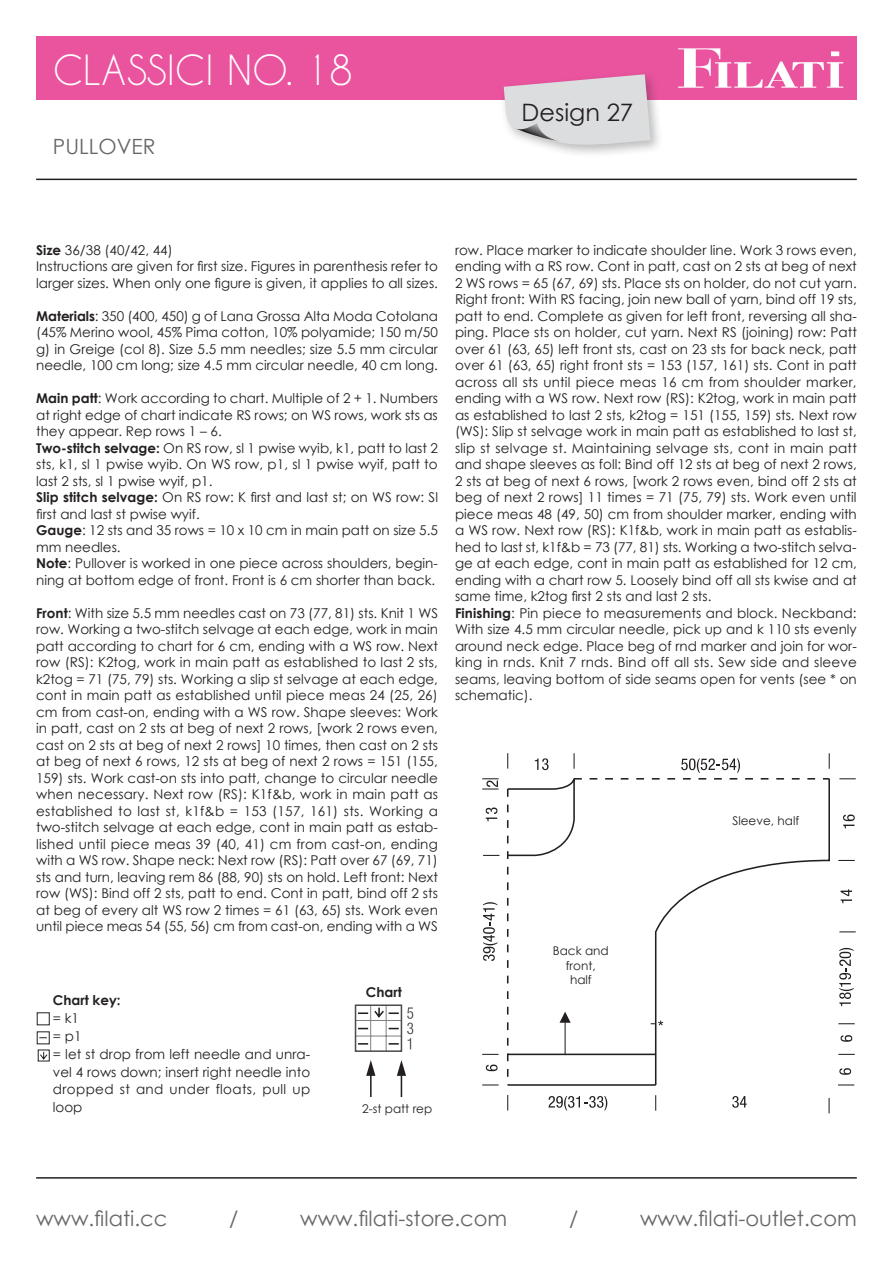
<style>
.page{position:relative;width:893px;height:1263px;background:#fff}
.page>*{position:absolute;margin:0;border:0;box-sizing:border-box;transform-origin:0 0}
.t1{font:39px "Caviar Dreams";color:#fff}
.t2{font:24px "Century Gothic";color:#231f20}
.t3{font:21px "Century Gothic";color:#67676a}
.t4{font:13.5px/16.5px "Century Gothic";color:#231f20}
.t5{font:700 13.5px "Century Gothic";color:#231f20}
.t6{font:12px/14.4px "Century Gothic";color:#231f20;text-align:center}
.s1{font-weight:700}
</style>
<div class="page">
<hr style="left:36px;top:1177px;width:821px;height:1px;background:#231f20">
<hr style="left:36px;top:179px;width:821px;height:1px;background:#231f20">
<div style="left:36px;top:36px;width:821px;height:64px;background:#ea549f"></div>
<svg style="left:678px;top:48px;width:165px;height:40px"></svg>
<div style="left:499px;top:70px;width:165px;height:88px;background:#231f20;opacity:.3"></div>
<svg style="left:504px;top:74px;width:147px;height:76px;background:#dcced7"></svg>
<svg style="left:655px;top:1095px;width:1px;height:16px"></svg>
<svg style="left:828px;top:1098px;width:2px;height:15px"></svg>
<svg style="left:838px;top:1084px;width:16px;height:1px"></svg>
<svg style="left:507px;top:1095px;width:1px;height:15px"></svg>
<svg style="left:839px;top:931px;width:17px;height:1px"></svg>
<svg style="left:483px;top:855px;width:16px;height:1px"></svg>
<svg style="left:482px;top:1084px;width:17px;height:1px"></svg>
<svg style="left:838px;top:1054px;width:17px;height:1px"></svg>
<svg style="left:482px;top:1054px;width:17px;height:1px"></svg>
<svg style="left:838px;top:1023px;width:17px;height:1px"></svg>
<svg style="left:838px;top:860px;width:17px;height:1px"></svg>
<svg style="left:507px;top:753px;width:1px;height:16px"></svg>
<svg style="left:839px;top:778px;width:17px;height:1px"></svg>
<svg style="left:507px;top:778px;width:323px;height:308px"></svg>
<svg style="left:549px;top:1096px;width:58px;height:14px"></svg>
<svg style="left:732px;top:1096px;width:15px;height:12px"></svg>
<svg style="left:651px;top:1020px;width:12px;height:5px"></svg>
<svg style="left:843px;top:814px;width:12px;height:14px"></svg>
<svg style="left:486px;top:807px;width:11px;height:14px"></svg>
<hr style="left:508px;top:1053px;width:148px;height:2px;background:#231f20">
<svg style="left:483px;top:902px;width:14px;height:59px"></svg>
<hr style="left:508px;top:1084px;width:148px;height:2px;background:#231f20">
<svg style="left:839px;top:948px;width:15px;height:58px"></svg>
<svg style="left:482px;top:778px;width:17px;height:11px"></svg>
<svg style="left:839px;top:1068px;width:12px;height:7px"></svg>
<svg style="left:486px;top:1064px;width:11px;height:7px"></svg>
<svg style="left:841px;top:1035px;width:11px;height:7px"></svg>
<svg style="left:840px;top:889px;width:12px;height:14px"></svg>
<svg style="left:574px;top:753px;width:256px;height:26px"></svg>
<svg style="left:535px;top:758px;width:14px;height:12px"></svg>
<hr style="left:370px;top:1005px;width:1px;height:46px;background:#808285">
<hr style="left:386px;top:1005px;width:1px;height:46px;background:#808285">
<svg style="left:366px;top:1060px;width:40px;height:37px"></svg>
<svg style="left:358px;top:1007px;width:41px;height:38px"></svg>
<div style="left:355px;top:1004px;width:47px;height:48px;border:2px solid #4b4c4d"></div>
<svg style="left:407px;top:1007px;width:6px;height:42px"></svg>
<svg style="left:40px;top:1051px;width:8px;height:8px"></svg>
<div style="left:38px;top:1049px;width:12px;height:12px;border:1px solid #231f20"></div>
<div style="left:37px;top:1012px;width:13px;height:13px;background:#fefefe;border:1px solid #231f20"></div>
<svg style="left:36px;top:1031px;width:14px;height:14px"></svg>
<div style="left:37px;top:1031px;width:13px;height:13px;background:#fefefe;border:1px solid #231f20"></div>
<svg style="left:39px;top:1037px;width:8px;height:2px"></svg>
<h1 class="t1" style="left:53px;top:47px;width:301px">CLASSICI NO. 18</h1>
<h3 class="t3" style="left:53px;top:131px;width:104px">PULLOVER</h3>
<h2 class="t2" style="left:522px;top:96px;width:113px">Design 27</h2>
<p class="t4" style="left:36px;top:241px;width:403px"><span class="s1">Size</span> 36/38 (40/42, 44)<br>Instructions are given for first size. Figures in parenthesis refer to larger sizes. When only one figure is given, it applies to all sizes.</p>
<p class="t4" style="left:36px;top:307px;width:403px;text-align:justify"><span class="s1">Materials</span>: 350 (400, 450) g of Lana Grossa Alta Moda Cotolana (45% Merino wool, 45% Pima cotton, 10% polyamide; 150 m/50 g) in Greige (col 8). Size 5.5 mm needles; size 5.5 mm circular needle, 100 cm long; size 4.5 mm circular needle, 40 cm long.</p>
<p class="t4" style="left:36px;top:390px;width:403px"><span class="s1">Main patt</span>: Work according to chart. Multiple of 2 + 1. Numbers at right edge of chart indicate RS rows; on WS rows, work sts as they appear. Rep rows 1 – 6.<br><span class="s1">Two-stitch selvage:</span> On RS row, sl 1 pwise wyib, k1, patt to last 2 sts, k1, sl 1 pwise wyib. On WS row, p1, sl 1 pwise wyif, patt to last 2 sts, sl 1 pwise wyif, p1.<br><span class="s1">Slip stitch selvage:</span> On RS row: K first and last st; on WS row: Sl first and last st pwise wyif.<br><span class="s1">Gauge</span>: 12 sts and 35 rows = 10 x 10 cm in main patt on size 5.5 mm needles.<br><span class="s1">Note</span>: Pullover is worked in one piece across shoulders, begin&shy;ning at bottom edge of front. Front is 6 cm shorter than back.</p>
<p class="t4" style="left:36px;top:604px;width:403px;text-align:justify"><span class="s1">Front</span>: With size 5.5 mm needles cast on 73 (77, 81) sts. Knit 1 WS row. Working a two-stitch selvage at each edge, work in main patt according to chart for 6 cm, ending with a WS row. Next row (RS): K2tog, work in main patt as established to last 2 sts, k2tog = 71 (75, 79) sts. Working a slip st selvage at each edge, cont in main patt as established until piece meas 24 (25, 26) cm from cast-on, ending with a WS row. Shape sleeves: Work in patt, cast on 2 sts at beg of next 2 rows, [work 2 rows even, cast on 2 sts at beg of next 2 rows] 10 times, then cast on 2 sts at beg of next 6 rows, 12 sts at beg of next 2 rows = 151 (155, 159) sts. Work cast-on sts into patt, change to circular needle when necessary. Next row (RS): K1f&amp;b, work in main patt as established to last st, k1f&amp;b = 153 (157, 161) sts. Working a two-stitch selvage at each edge, cont in main patt as estab&shy;lished until piece meas 39 (40, 41) cm from cast-on, ending with a WS row. Shape neck: Next row (RS): Patt over 67 (69, 71) sts and turn, leaving rem 86 (88, 90) sts on hold. Left front: Next row (WS): Bind off 2 sts, patt to end. Cont in patt, bind off 2 sts at beg of every alt WS row 2 times = 61 (63, 65) sts. Work even until piece meas 54 (55, 56) cm from cast-on, ending with a WS</p>
<p class="t5" style="left:53px;top:989px;width:69px">Chart key:</p>
<p class="t4" style="left:53px;top:1008px;width:259px;line-height:18px">= k1<br>= p1<br>= let st drop from left needle and unra&shy;vel 4 rows down; insert right needle into dropped st and under floats, pull up loop</p>
<p class="t5" style="left:366px;top:981px;width:37px">Chart</p>
<p class="t6" style="left:362px;top:1101px;width:72px">2-st patt rep</p>
<p class="t4" style="left:455px;top:241px;width:403px">row. Place marker to indicate shoulder line. Work 3 rows even, ending with a RS row. Cont in patt, cast on 2 sts at beg of next 2 WS rows = 65 (67, 69) sts. Place sts on holder, do not cut yarn.<br>Right front: With RS facing, join new ball of yarn, bind off 19 sts, patt to end. Complete as given for left front, reversing all sha&shy;ping. Place sts on holder, cut yarn. Next RS (joining) row: Patt over 61 (63, 65) left front sts, cast on 23 sts for back neck, patt over 61 (63, 65) right front sts = 153 (157, 161) sts. Cont in patt across all sts until piece meas 16 cm from shoulder marker, ending with a WS row. Next row (RS): K2tog, work in main patt as established to last 2 sts, k2tog = 151 (155, 159) sts. Next row (WS): Slip st selvage work in main patt as established to last st, slip st selvage st. Maintaining selvage sts, cont in main patt and shape sleeves as foll: Bind off 12 sts at beg of next 2 rows, 2 sts at beg of next 6 rows, [work 2 rows even, bind off 2 sts at beg of next 2 rows] 11 times = 71 (75, 79) sts. Work even until piece meas 48 (49, 50) cm from shoulder marker, ending with a WS row. Next row (RS): K1f&amp;b, work in main patt as establis&shy;hed to last st, k1f&amp;b = 73 (77, 81) sts. Working a two-stitch selva&shy;ge at each edge, cont in main patt as established for 12 cm, ending with a chart row 5. Loosely bind off all sts kwise and at same time, k2tog first 2 sts and last 2 sts.<br><span class="s1">Finishing</span>: Pin piece to measurements and block. Neckband:<br>With size 4.5 mm circular needle, pick up and k 110 sts evenly around neck edge. Place beg of rnd marker and join for wor&shy;king in rnds. Knit 7 rnds. Bind off all sts. Sew side and sleeve seams, leaving bottom of side seams open for vents (see * on schematic).</p>
<p class="t6" style="left:553px;top:943px;width:57px">Back and front,<br>half</p>
<p class="t6" style="left:732px;top:813px;width:68px">Sleeve, half</p>
<h3 class="t3" style="left:36px;top:1204px;width:133px">www.filati.cc</h3>
<h3 class="t3" style="left:229px;top:1204px;width:11px">/</h3>
<h3 class="t3" style="left:300px;top:1204px;width:209px">www.filati-store.com</h3>
<h3 class="t3" style="left:569px;top:1204px;width:11px">/</h3>
<h3 class="t3" style="left:640px;top:1204px;width:218px">www.filati-outlet.com</h3>
</div>
